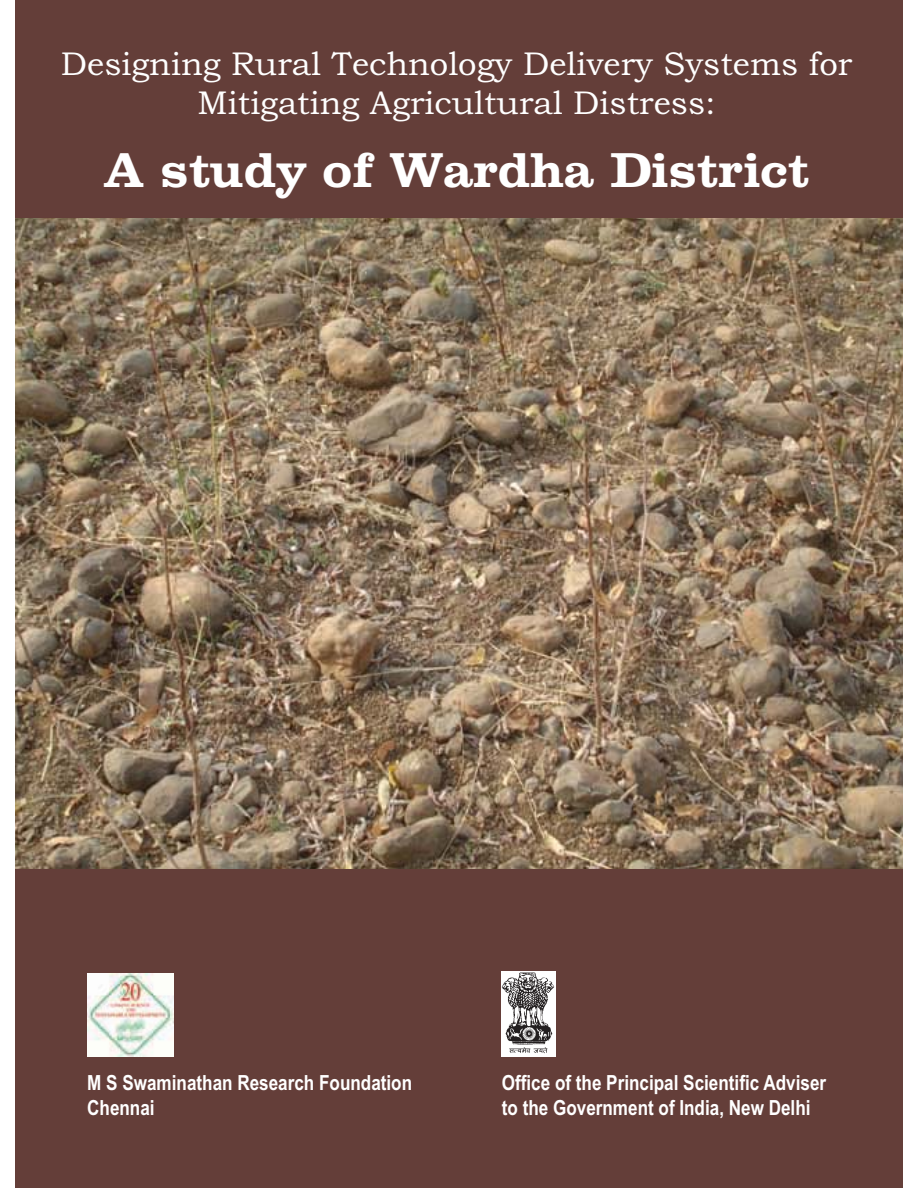
<style>
.page{position:relative;width:918px;height:1188px;background:#fff}
.page>*{position:absolute;margin:0;border:0;box-sizing:border-box;transform-origin:0 0}
.t1{font:700 48.6px "Clarendon";color:#fff}
.t2{font:33px/39.6px "Bookman Old Style";color:#fff;text-align:center}
.t3{font:700 20.85px/25px "Arial Narrow";color:#fff}
</style>
<div class="page">
<div style="left:15px;top:0;width:888px;height:1188px;background:#643e39"></div>
<img style="left:15px;top:218px;width:888px;height:650px">
<img style="left:501px;top:971px;width:55px;height:86px">
<img style="left:87px;top:974px;width:87px;height:82px">
<h2 class="t2" style="left:61px;top:43px;width:793px">Designing Rural Technology Delivery Systems for<br>Mitigating Agricultural Distress:</h2>
<h1 class="t1" style="left:104px;top:154px;width:707px">A study of Wardha District</h1>
<p class="t3" style="left:87px;top:1070px;width:326px">M S Swaminathan Research Foundation<br>Chennai</p>
<p class="t3" style="left:502px;top:1070px;width:326px">Office of the Principal Scientific Adviser to the Government of India, New Delhi</p>
</div>
